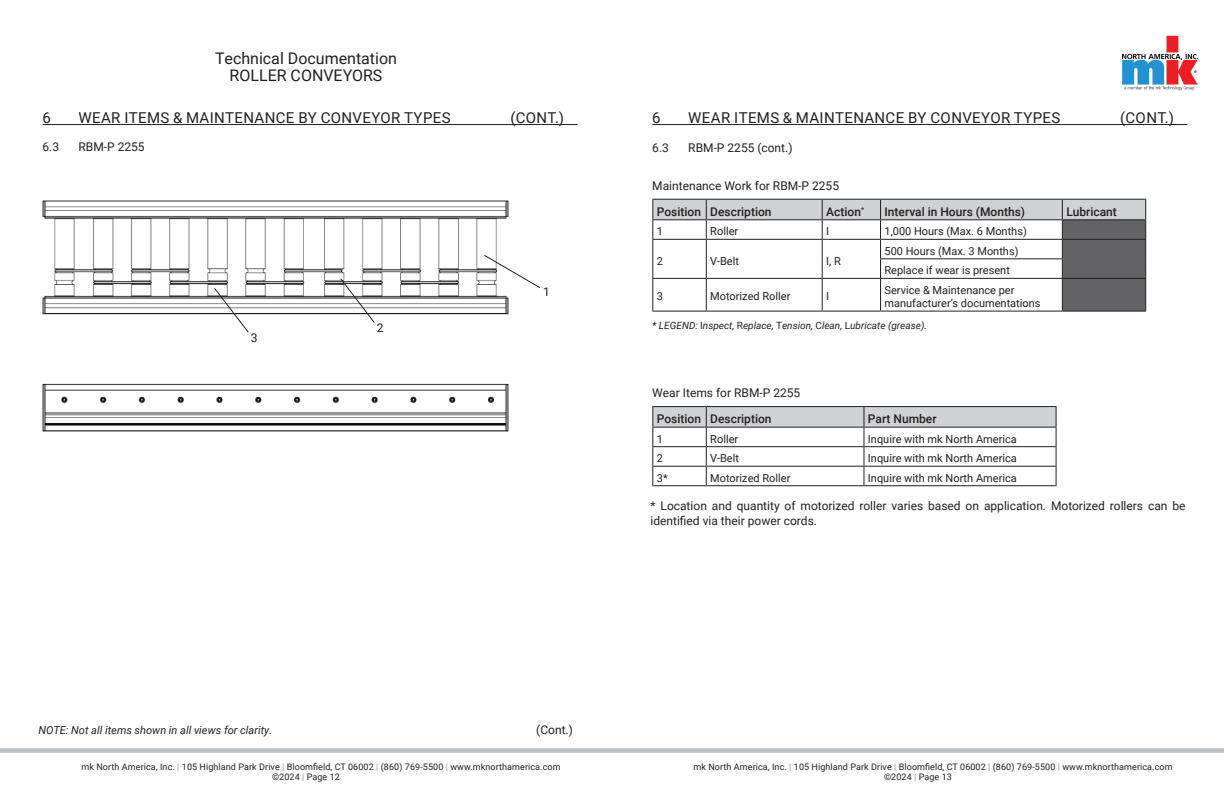
<style>
.page{position:relative;width:1224px;height:792px;background:#fff}
.page>*{position:absolute;margin:0;border:0;box-sizing:border-box;transform-origin:0 0}
.t1{font:16px/17px "Roboto";color:#231f20;text-align:center}
.t2{font:15px "Roboto";letter-spacing:.025em;color:#231f20}
.t3{font:12px/14.4px "Roboto";color:#231f20}
.t4{font:500 12px "Roboto";color:#231f20}
.t5{font:11px/19.5px "Roboto";color:#231f20}
.t6{font:italic 11px "Roboto";color:#231f20}
.t7{font:italic 10px "Roboto";color:#231f20}
.t8{font:9px/10.8px "Roboto";letter-spacing:.01em;color:#231f20}
.s1{font-style:normal}
.s2{color:#939598}
</style>
<div class="page">
<img style="left:1122px;top:35px;width:76px;height:56px">
<svg style="left:652px;top:199px;width:494px;height:112px"></svg>
<hr style="left:652px;top:278px;width:54px;height:1px;background:#231f20">
<hr style="left:652px;top:279px;width:1px;height:32px;background:#231f20">
<hr style="left:706px;top:278px;width:116px;height:1px;background:#231f20">
<hr style="left:706px;top:279px;width:1px;height:32px;background:#231f20">
<hr style="left:822px;top:278px;width:59px;height:1px;background:#231f20">
<hr style="left:822px;top:279px;width:1px;height:32px;background:#231f20">
<hr style="left:881px;top:278px;width:181px;height:1px;background:#231f20">
<hr style="left:880px;top:279px;width:1px;height:32px;background:#231f20">
<hr style="left:1062px;top:278px;width:84px;height:1px;background:#231f20">
<hr style="left:1062px;top:279px;width:1px;height:32px;background:#231f20">
<hr style="left:1145px;top:279px;width:1px;height:32px;background:#231f20">
<hr style="left:652px;top:311px;width:54px;height:1px;background:#231f20">
<hr style="left:706px;top:311px;width:116px;height:1px;background:#231f20">
<hr style="left:822px;top:311px;width:59px;height:1px;background:#231f20">
<hr style="left:881px;top:311px;width:181px;height:1px;background:#231f20">
<hr style="left:1062px;top:311px;width:84px;height:1px;background:#231f20">
<hr style="left:652px;top:406px;width:54px;height:1px;background:#231f20">
<hr style="left:706px;top:406px;width:158px;height:1px;background:#231f20">
<hr style="left:864px;top:406px;width:193px;height:1px;background:#231f20">
<svg style="left:652px;top:407px;width:405px;height:78px"></svg>
<hr style="left:652px;top:485px;width:54px;height:1px;background:#231f20">
<hr style="left:706px;top:485px;width:158px;height:1px;background:#231f20">
<hr style="left:864px;top:485px;width:193px;height:1px;background:#231f20">
<img style="left:43px;top:200px;width:466px;height:232px">
<svg style="left:483px;top:254px;width:57px;height:35px"></svg>
<svg style="left:339px;top:277px;width:37px;height:47px"></svg>
<svg style="left:213px;top:287px;width:37px;height:47px"></svg>
<hr style="left:43px;top:124px;width:535px;height:1px;background:#231f20">
<hr style="left:652px;top:124px;width:535px;height:1px;background:#231f20">
<h1 class="t1" style="left:215px;top:49px;width:183px">Technical Documentation<br>ROLLER CONVEYORS</h1>
<h2 class="t2" style="left:43px;top:108px;width:10px">6</h2>
<h2 class="t2" style="left:79px;top:108px;width:374px">WEAR ITEMS &amp; MAINTENANCE BY CONVEYOR TYPES</h2>
<h2 class="t2" style="left:510px;top:108px;width:55px">(CONT.)</h2>
<h2 class="t2" style="left:652px;top:108px;width:10px">6</h2>
<h2 class="t2" style="left:688px;top:108px;width:374px">WEAR ITEMS &amp; MAINTENANCE BY CONVEYOR TYPES</h2>
<h2 class="t2" style="left:1120px;top:108px;width:55px">(CONT.)</h2>
<p class="t3" style="left:43px;top:139px;width:18px">6.3</p>
<p class="t3" style="left:79px;top:139px;width:68px">RBM-P 2255</p>
<p class="t3" style="left:251px;top:330px;width:8px">3</p>
<p class="t3" style="left:377px;top:320px;width:8px">2</p>
<p class="t3" style="left:543px;top:284px;width:8px">1</p>
<p class="t3" style="left:652px;top:140px;width:18px">6.3</p>
<p class="t3" style="left:688px;top:140px;width:106px">RBM-P 2255 (cont.)</p>
<p class="t3" style="left:652px;top:178px;width:188px">Maintenance Work for RBM-P 2255</p>
<p class="t4" style="left:657px;top:203px;width:116px">Position Description</p>
<p class="t4" style="left:826px;top:203px;width:39px">Action<sup>*</sup></p>
<p class="t4" style="left:885px;top:203px;width:142px">Interval in Hours (Months)</p>
<p class="t4" style="left:1066px;top:203px;width:52px">Lubricant</p>
<p class="t5" style="left:657px;top:221px;width:8px">1</p>
<p class="t5" style="left:710px;top:221px;width:29px">Roller</p>
<p class="t5" style="left:826px;top:221px;width:4px">I</p>
<p class="t5" style="left:885px;top:221px;width:144px">1,000 Hours (Max. 6 Months)</p>
<p class="t5" style="left:657px;top:251px;width:8px">2</p>
<p class="t5" style="left:710px;top:251px;width:30px">V-Belt</p>
<p class="t5" style="left:826px;top:251px;width:16px">I, R</p>
<p class="t5" style="left:885px;top:241px;width:136px">500 Hours (Max. 3 Months)<br>Replace if wear is present</p>
<p class="t5" style="left:657px;top:286px;width:8px">3</p>
<p class="t5" style="left:710px;top:286px;width:82px">Motorized Roller</p>
<p class="t5" style="left:826px;top:286px;width:4px">I</p>
<p class="t5" style="left:885px;top:283px;width:158px;line-height:13.2px">Service &amp; Maintenance per manufacturer’s documentations</p>
<p class="t7" style="left:652px;top:318px;width:276px">* LEGEND: <span class="s1">I</span>nspect, <span class="s1">R</span>eplace, <span class="s1">T</span>ension, <span class="s1">C</span>lean, <span class="s1">L</span>ubricate (grease).</p>
<p class="t3" style="left:652px;top:385px;width:149px">Wear Items for RBM-P 2255</p>
<p class="t4" style="left:657px;top:410px;width:116px">Position Description</p>
<p class="t4" style="left:868px;top:410px;width:70px">Part Number</p>
<p class="t5" style="left:657px;top:429px;width:8px">1</p>
<p class="t5" style="left:710px;top:429px;width:29px">Roller</p>
<p class="t5" style="left:868px;top:429px;width:150px">Inquire with mk North America</p>
<p class="t5" style="left:657px;top:448px;width:8px">2</p>
<p class="t5" style="left:710px;top:448px;width:30px">V-Belt</p>
<p class="t5" style="left:868px;top:448px;width:150px">Inquire with mk North America</p>
<p class="t5" style="left:657px;top:468px;width:12px">3*</p>
<p class="t5" style="left:710px;top:468px;width:82px">Motorized Roller</p>
<p class="t5" style="left:868px;top:468px;width:150px">Inquire with mk North America</p>
<p class="t3" style="left:650px;top:499px;width:537px">* Location and quantity of motorized roller varies based on application. Motorized rollers can be identified via their power cords.</p>
<p class="t6" style="left:38px;top:722px;width:235px">NOTE: Not all items shown in all views for clarity.</p>
<p class="t3" style="left:536px;top:722px;width:38px">(Cont.)</p>
<p class="t8" style="left:272px;top:761px;width:290px;text-indent:-191px">mk North America, Inc. <span class="s2">|</span> 105 Highland Park Drive <span class="s2">|</span> Bloomfield, CT 06002 <span class="s2">|</span> (860) 769-5500 <span class="s2">|</span> www.mknorthamerica.com ©2024 <span class="s2">|</span> Page 12</p>
<p class="t8" style="left:884px;top:761px;width:290px;text-indent:-191px">mk North America, Inc. <span class="s2">|</span> 105 Highland Park Drive <span class="s2">|</span> Bloomfield, CT 06002 <span class="s2">|</span> (860) 769-5500 <span class="s2">|</span> www.mknorthamerica.com ©2024 <span class="s2">|</span> Page 13</p>
</div>
